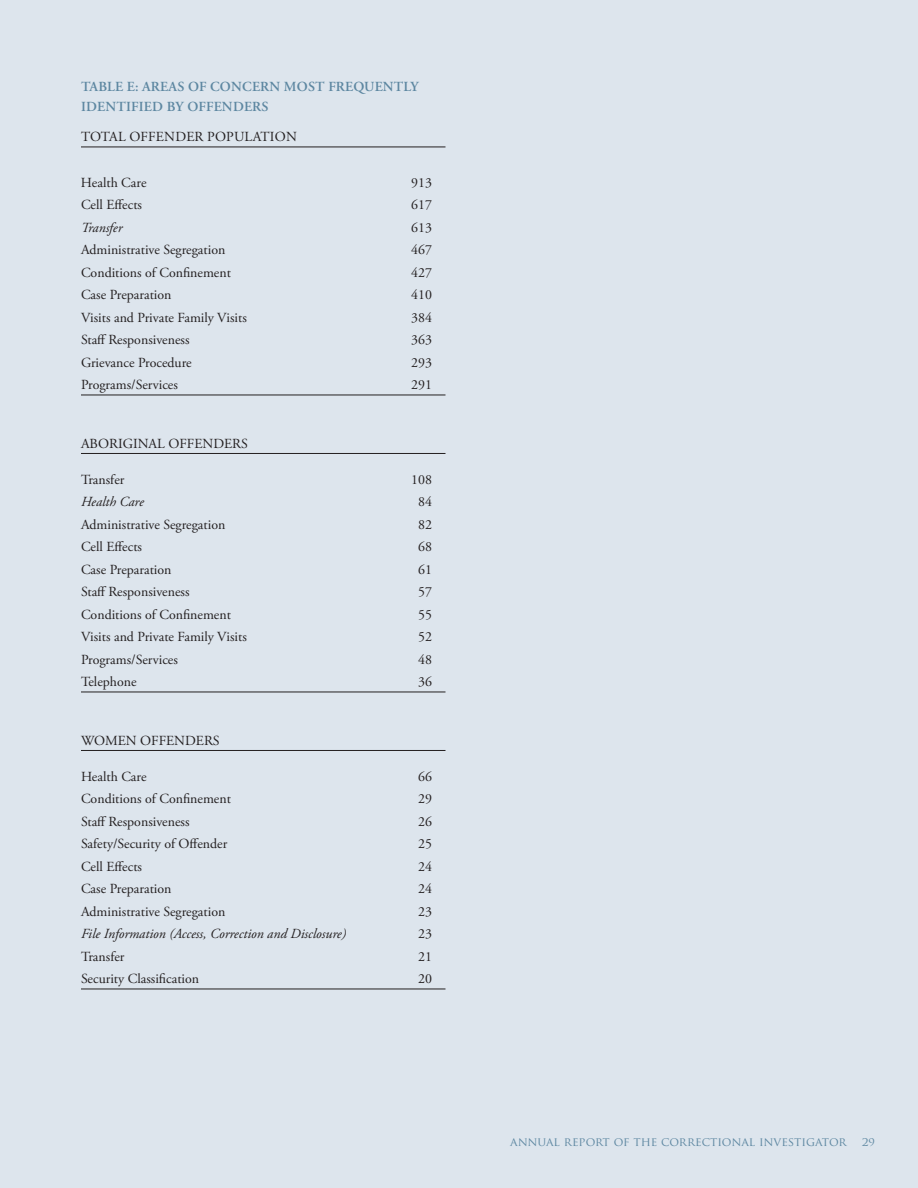
<style>
.page{position:relative;width:918px;height:1188px;background:#dde5ed}
.page>*{position:absolute;margin:0;border:0;box-sizing:border-box;transform-origin:0 0}
.t1{font:13.8px "Adobe Garamond Pro";color:#231f20}
.t2{font:italic 13.8px "Adobe Garamond Pro";color:#231f20}
.t3{font:600 13.8px "Adobe Garamond Pro";letter-spacing:.015em;color:#5d87a1}
.t4{font:12px "Trajan Pro";color:#5d87a1}
</style>
<div class="page">
<hr style="left:81px;top:147px;width:365px;height:1px;background:#231f20">
<hr style="left:81px;top:395px;width:365px;height:1px;background:#231f20">
<hr style="left:81px;top:453px;width:365px;height:1px;background:#231f20">
<hr style="left:81px;top:692px;width:365px;height:1px;background:#231f20">
<hr style="left:81px;top:750px;width:365px;height:1px;background:#231f20">
<hr style="left:81px;top:989px;width:365px;height:1px;background:#231f20">
<p class="t3" style="left:81px;top:79px;width:71px">table E: AREAS</p>
<p class="t3" style="left:188px;top:79px;width:75px">OF CONCERN</p>
<p class="t3" style="left:284px;top:79px;width:24px">MOST</p>
<p class="t3" style="left:328px;top:79px;width:46px">FRE QUENTLY</p>
<p class="t3" style="left:81px;top:98px;width:10px">IDENTIFIED</p>
<p class="t3" style="left:167px;top:98px;width:31px">BY OFFENDERS</p>
<p class="t1" style="left:81px;top:129px;width:19px">Total</p>
<p class="t1" style="left:129px;top:129px;width:22px">Offender</p>
<p class="t1" style="left:207px;top:129px;width:18px">Population</p>
<p class="t1" style="left:81px;top:174px;width:67px">Health Care</p>
<p class="t1" style="left:411px;top:174px;width:22px">913</p>
<p class="t1" style="left:81px;top:197px;width:63px">Cell Effects</p>
<p class="t1" style="left:411px;top:197px;width:22px">617</p>
<p class="t2" style="left:81px;top:219px;width:43px">Transfer</p>
<p class="t1" style="left:411px;top:219px;width:22px">613</p>
<p class="t1" style="left:81px;top:242px;width:146px">Administrative Segregation</p>
<p class="t1" style="left:411px;top:242px;width:22px">467</p>
<p class="t1" style="left:81px;top:264px;width:152px">Conditions of Confinement</p>
<p class="t1" style="left:411px;top:264px;width:22px">427</p>
<p class="t1" style="left:81px;top:287px;width:92px">Case Preparation</p>
<p class="t1" style="left:411px;top:287px;width:22px">410</p>
<p class="t1" style="left:81px;top:309px;width:167px">Visits and Private Family Visits</p>
<p class="t1" style="left:411px;top:309px;width:22px">384</p>
<p class="t1" style="left:81px;top:332px;width:110px">Staff Responsiveness</p>
<p class="t1" style="left:411px;top:332px;width:22px">363</p>
<p class="t1" style="left:81px;top:354px;width:112px">Grievance Procedure</p>
<p class="t1" style="left:411px;top:354px;width:22px">293</p>
<p class="t1" style="left:81px;top:377px;width:98px">Programs/Services</p>
<p class="t1" style="left:411px;top:377px;width:22px">291</p>
<p class="t1" style="left:81px;top:435px;width:168px">ABORIGINAL OFFENDERS</p>
<p class="t1" style="left:81px;top:471px;width:45px">Transfer</p>
<p class="t1" style="left:411px;top:471px;width:22px">108</p>
<p class="t2" style="left:81px;top:494px;width:64px">Health Care</p>
<p class="t1" style="left:418px;top:494px;width:15px">84</p>
<p class="t1" style="left:81px;top:516px;width:146px">Administrative Segregation</p>
<p class="t1" style="left:418px;top:516px;width:15px">82</p>
<p class="t1" style="left:81px;top:539px;width:63px">Cell Effects</p>
<p class="t1" style="left:418px;top:539px;width:15px">68</p>
<p class="t1" style="left:81px;top:561px;width:92px">Case Preparation</p>
<p class="t1" style="left:418px;top:561px;width:15px">61</p>
<p class="t1" style="left:81px;top:584px;width:110px">Staff Responsiveness</p>
<p class="t1" style="left:418px;top:584px;width:15px">57</p>
<p class="t1" style="left:81px;top:606px;width:152px">Conditions of Confinement</p>
<p class="t1" style="left:418px;top:606px;width:15px">55</p>
<p class="t1" style="left:81px;top:629px;width:167px">Visits and Private Family Visits</p>
<p class="t1" style="left:418px;top:629px;width:15px">52</p>
<p class="t1" style="left:81px;top:651px;width:98px">Programs/Services</p>
<p class="t1" style="left:418px;top:651px;width:15px">48</p>
<p class="t1" style="left:81px;top:674px;width:57px">Telephone</p>
<p class="t1" style="left:418px;top:674px;width:15px">36</p>
<p class="t1" style="left:81px;top:732px;width:140px">WOMEN OFFENDERS</p>
<p class="t1" style="left:81px;top:768px;width:67px">Health Care</p>
<p class="t1" style="left:418px;top:768px;width:15px">66</p>
<p class="t1" style="left:81px;top:791px;width:152px">Conditions of Confinement</p>
<p class="t1" style="left:418px;top:791px;width:15px">29</p>
<p class="t1" style="left:81px;top:813px;width:110px">Staff Responsiveness</p>
<p class="t1" style="left:418px;top:813px;width:15px">26</p>
<p class="t1" style="left:81px;top:836px;width:148px">Safety/Security of Offender</p>
<p class="t1" style="left:418px;top:836px;width:15px">25</p>
<p class="t1" style="left:81px;top:858px;width:63px">Cell Effects</p>
<p class="t1" style="left:418px;top:858px;width:15px">24</p>
<p class="t1" style="left:81px;top:881px;width:92px">Case Preparation</p>
<p class="t1" style="left:418px;top:881px;width:15px">24</p>
<p class="t1" style="left:81px;top:903px;width:146px">Administrative Segregation</p>
<p class="t1" style="left:418px;top:903px;width:15px">23</p>
<p class="t2" style="left:81px;top:926px;width:267px">File Information (Access, Correction and Disclosure)</p>
<p class="t1" style="left:418px;top:926px;width:15px">23</p>
<p class="t1" style="left:81px;top:948px;width:45px">Transfer</p>
<p class="t1" style="left:418px;top:948px;width:15px">21</p>
<p class="t1" style="left:81px;top:971px;width:120px">Security Classification</p>
<p class="t1" style="left:418px;top:971px;width:15px">20</p>
<p class="t4" style="left:510px;top:1134px;width:338px">ANNUAL REPORT OF THE CORRECTIONAL INVESTIGATOR</p>
<p class="t4" style="left:862px;top:1134px;width:14px">29</p>
<p class="t4" style="left:517px;top:1134px;width:338px">ANNUAL REPORT OF THE CORRECTIONAL INVESTIGATOR</p>
<p class="t4" style="left:868px;top:1134px;width:8px">5</p>
</div>
